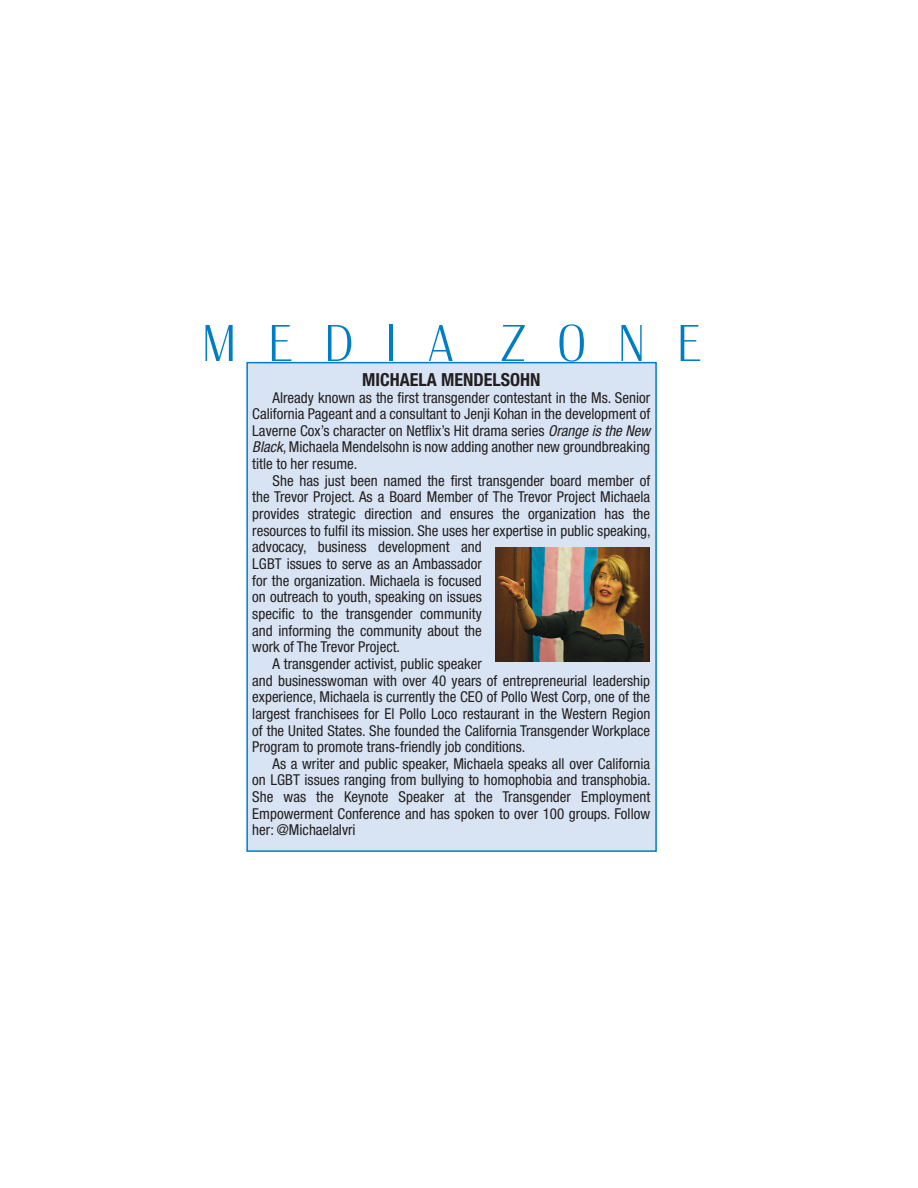
<style>
.page{position:relative;width:918px;height:1188px;background:#fff}
.page>*{position:absolute;margin:0;border:0;box-sizing:border-box;transform-origin:0 0}
.t1{font:54px "Ardenley";color:#007dc3}
.t2{font:700 condensed 18px "Helvetica Neue";color:#231f20}
.t3{font:condensed 15px/16.6px "Helvetica Neue";color:#231f20;text-align:justify}
.s1{font-style:italic}
</style>
<div class="page">
<div style="left:246px;top:362px;width:411px;height:490px;background:#d8e4f3;border:2px solid #007dc3"></div>
<img style="left:495px;top:547px;width:155px;height:115px">
<h1 class="t1" style="left:202px;top:315px;width:500px">M E D I A Z O N E</h1>
<p class="t2" style="left:362px;top:369px;width:180px">MICHAELA MENDELSOHN</p>
<p class="t3" style="left:252px;top:389px;width:400px;text-indent:20px">Already known as the first transgender contestant in the Ms. Senior California Pageant and a consultant to Jenji Kohan in the development of Laverne Cox’s character on Netflix’s Hit drama series <span class="s1">Orange is the New Black</span>, Michaela Mendelsohn is now adding another new groundbreaking title to her resume.</p>
<p class="t3" style="left:273px;top:472px;width:379px">She has just been named the first transgender board member of</p>
<p class="t3" style="left:252px;top:489px;width:399px">the Trevor Project. As a Board Member of The Trevor Project Michaela</p>
<p class="t3" style="left:252px;top:505px;width:399px">provides strategic direction and ensures the organization has the</p>
<p class="t3" style="left:252px;top:522px;width:400px">resources to fulfil its mission. She uses her expertise in public speaking,</p>
<p class="t3" style="left:252px;top:539px;width:231px">advocacy, business development and</p>
<p class="t3" style="left:252px;top:555px;width:231px">LGBT issues to serve as an Ambassador</p>
<p class="t3" style="left:252px;top:572px;width:231px">for the organization. Michaela is focused</p>
<p class="t3" style="left:252px;top:589px;width:231px">on outreach to youth, speaking on issues</p>
<p class="t3" style="left:252px;top:605px;width:231px">specific to the transgender community</p>
<p class="t3" style="left:252px;top:622px;width:231px">and informing the community about the</p>
<p class="t3" style="left:252px;top:639px;width:149px">work of The Trevor Project.</p>
<p class="t3" style="left:273px;top:655px;width:211px">A transgender activist, public speaker</p>
<p class="t3" style="left:252px;top:672px;width:399px">and businesswoman with over 40 years of entrepreneurial leadership</p>
<p class="t3" style="left:252px;top:689px;width:399px">experience, Michaela is currently the CEO of Pollo West Corp, one of the</p>
<p class="t3" style="left:252px;top:705px;width:399px">largest franchisees for El Pollo Loco restaurant in the Western Region</p>
<p class="t3" style="left:252px;top:722px;width:400px">of the United States. She founded the California Transgender Workplace</p>
<p class="t3" style="left:252px;top:738px;width:275px">Program to promote trans-friendly job conditions.</p>
<p class="t3" style="left:273px;top:755px;width:379px">As a writer and public speaker, Michaela speaks all over California</p>
<p class="t3" style="left:252px;top:772px;width:400px">on LGBT issues ranging from bullying to homophobia and transphobia.</p>
<p class="t3" style="left:252px;top:788px;width:399px">She was the Keynote Speaker at the Transgender Employment</p>
<p class="t3" style="left:252px;top:805px;width:399px">Empowerment Conference and has spoken to over 100 groups. Follow</p>
<p class="t3" style="left:252px;top:822px;width:105px">her: @MichaelaIvri</p>
</div>
